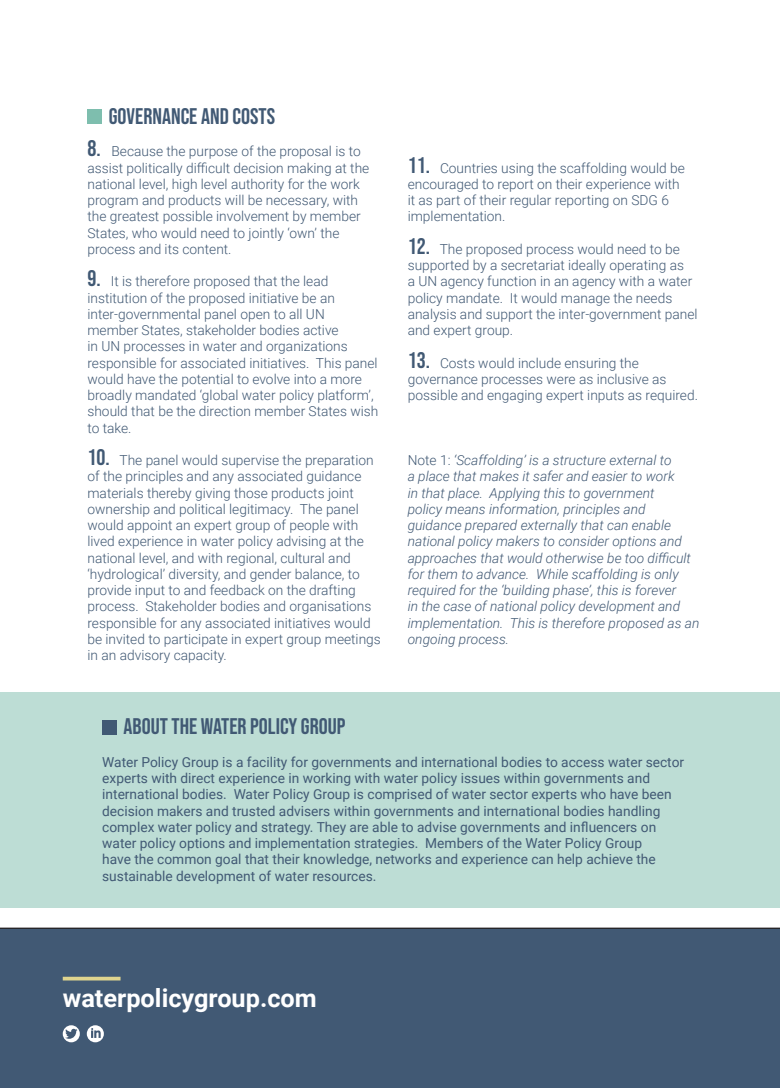
<style>
.page{position:relative;width:780px;height:1088px;background:#fff}
.page>*{position:absolute;margin:0;border:0;box-sizing:border-box;transform-origin:0 0}
.t1{font:700 25.25px "Roboto";color:#fff}
.t2{font:22.5px "Bebas Neue";color:#415974}
.t3{font:300 13.75px/16.2px "Roboto";color:#415974}
.t4{font:13.75px/16.2px "Roboto";color:#415974}
.t5{font:italic 300 13.75px/16.2px "Roboto";color:#415974}
.s1{font-family:"Bebas Neue";font-weight:400;font-size:22.5px}
.s2{font-style:normal}
</style>
<div class="page">
<div style="left:87px;top:110px;width:15px;height:14px;background:#7ebeae"></div>
<div style="left:0;top:927px;width:780px;height:161px;background:#415974"></div>
<div style="left:0;top:693px;width:780px;height:215px;background:#bdddd5"></div>
<div style="left:102px;top:720px;width:14px;height:14px;background:#415974"></div>
<hr style="left:63px;top:977px;width:57px;height:3px;background:#dfd48e">
<svg style="left:87px;top:1025px;width:17px;height:17px"></svg>
<svg style="left:63px;top:1025px;width:17px;height:17px"></svg>
<p class="t2" style="left:109px;top:103px;width:168px">GOVERNANCE AND COSTS</p>
<p class="t3" style="left:87px;top:143px;width:283px"><span class="s1">8.</span> Because the purpose of the proposal is to assist politically difficult decision making at the national level, high level authority for the work program and products will be necessary, with the greatest possible involvement by member States, who would need to jointly ‘own’ the process and its content.</p>
<p class="t3" style="left:87px;top:273px;width:292px"><span class="s1">9.</span> It is therefore proposed that the lead institution of the proposed initiative be an inter-governmental panel open to all UN member States, stakeholder bodies active<br>in UN processes in water and organizations responsible for associated initiatives. This panel would have the potential to evolve into a more broadly mandated ‘global water policy platform’, should that be the direction member States wish to take.</p>
<p class="t3" style="left:87px;top:452px;width:295px"><span class="s1">10.</span> The panel would supervise the preparation of the principles and any associated guidance materials thereby giving those products joint ownership and political legitimacy. The panel would appoint an expert group of people with lived experience in water policy advising at the national level, and with regional, cultural and ‘hydrological’ diversity, and gender balance, to provide input to and feedback on the drafting process. Stakeholder bodies and organisations responsible for any associated initiatives would be invited to participate in expert group meetings in an advisory capacity.</p>
<p class="t3" style="left:407px;top:159px;width:278px"><span class="s1">11.</span> Countries using the scaffolding would be encouraged to report on their experience with it as part of their regular reporting on SDG 6 implementation.</p>
<p class="t3" style="left:407px;top:240px;width:291px"><span class="s1">12.</span> The proposed process would need to be supported by a secretariat ideally operating as<br>a UN agency function in an agency with a water policy mandate. It would manage the needs analysis and support the inter-government panel and expert group.</p>
<p class="t3" style="left:407px;top:354px;width:292px"><span class="s1">13.</span> Costs would include ensuring the governance processes were as inclusive as possible and engaging expert inputs as required.</p>
<p class="t5" style="left:407px;top:452px;width:293px"><span class="s2">Note 1:</span> ‘Scaffolding’ is a structure external to<br>a place that makes it safer and easier to work<br>in that place. Applying this to government<br>policy means information, principles and guidance prepared externally that can enable national policy makers to consider options and approaches that would otherwise be too difficult for them to advance. While scaffolding is only required for the ‘building phase’, this is forever<br>in the case of national policy development and implementation. This is therefore proposed as an ongoing process.</p>
<p class="t2" style="left:124px;top:714px;width:223px">ABOUT THE WATER POLICY GROUP</p>
<p class="t4" style="left:102px;top:753px;width:583px">Water Policy Group is a facility for governments and international bodies to access water sector experts with direct experience in working with water policy issues within governments and international bodies. Water Policy Group is comprised of water sector experts who have been decision makers and trusted advisers within governments and international bodies handling complex water policy and strategy. They are able to advise governments and influencers on water policy options and implementation strategies. Members of the Water Policy Group<br>have the common goal that their knowledge, networks and experience can help achieve the sustainable development of water resources.</p>
<p class="t1" style="left:63px;top:980px;width:255px">waterpolicygroup.com</p>
</div>
